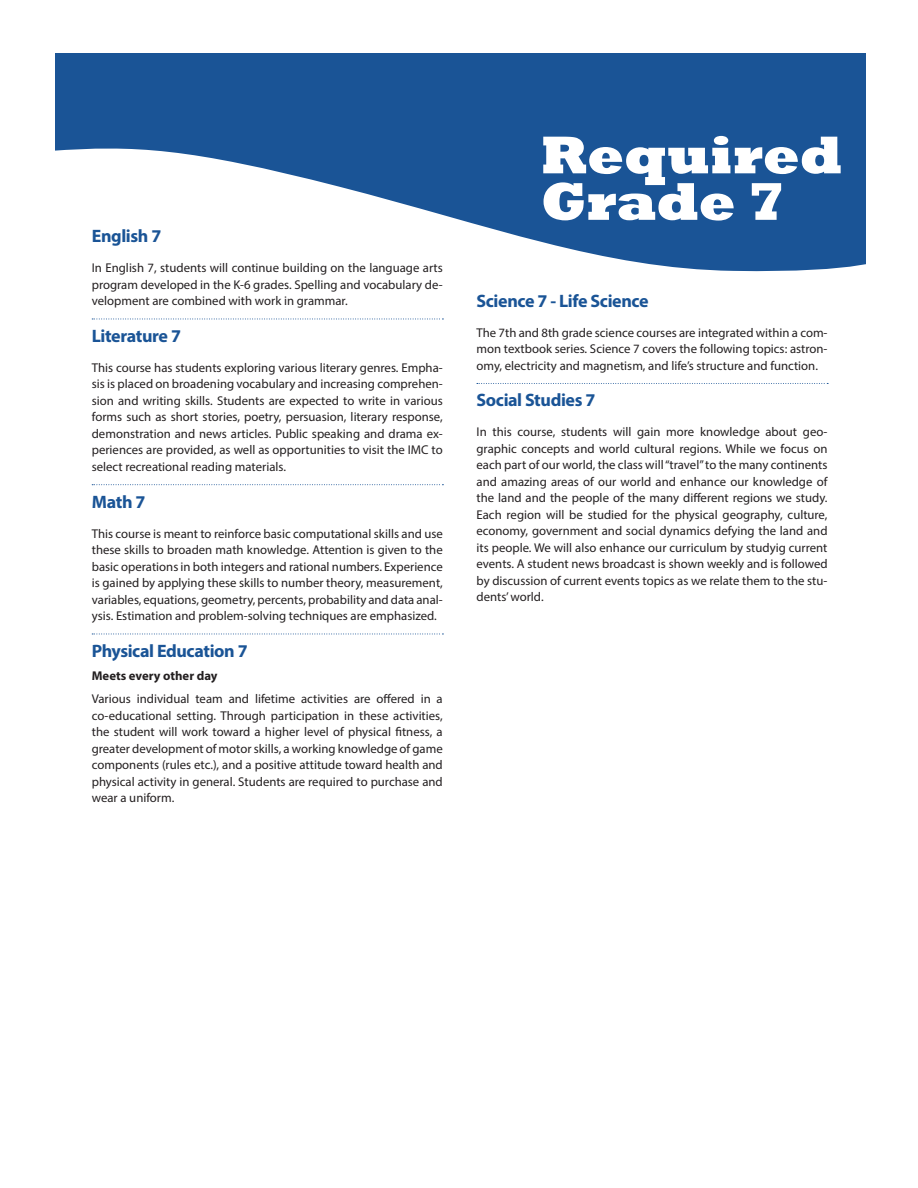
<style>
.page{position:relative;width:918px;height:1188px;background:#fff}
.page>*{position:absolute;margin:0;border:0;box-sizing:border-box;transform-origin:0 0}
.t1{font:800 54px/46.5px "Rockwell";color:#fff}
.Header_New{font:700 18px "Myriad Pro";letter-spacing:-.02em;color:#1a5496}
.Description_Body_New{font:12.75px/16.5px "Myriad Pro";color:#231f20;text-align:justify}
.Description_Body_New-2{font:700 12.75px "Myriad Pro";color:#231f20}
</style>
<div class="page">
<div style="left:55px;top:54px;width:810px;height:337px;background:#1a5496"></div>
<svg style="left:55px;top:145px;width:811px;height:490px;fill:#fff"></svg>
<svg style="left:92px;top:319px;width:351px;height:1px"></svg>
<svg style="left:92px;top:484px;width:351px;height:1px"></svg>
<svg style="left:92px;top:634px;width:351px;height:1px"></svg>
<svg style="left:477px;top:383px;width:351px;height:1px"></svg>
<p class="Header_New" style="left:92px;top:224px;width:71px">English 7</p>
<p class="Description_Body_New" style="left:92px;top:259px;width:353px">In English 7, students will continue building on the language arts program developed in the K-6 grades. Spelling and vocabulary de&shy;velopment are combined with work in grammar.</p>
<p class="Header_New" style="left:92px;top:324px;width:91px">Literature 7</p>
<p class="Description_Body_New" style="left:92px;top:359px;width:353px">This course has students exploring various literary genres. Empha&shy;sis is placed on broadening vocabulary and increasing comprehen&shy;sion and writing skills. Students are expected to write in various forms such as short stories, poetry, persuasion, literary response, demonstration and news articles. Public speaking and drama ex&shy;periences are provided, as well as opportunities to visit the IMC to select recreational reading materials.</p>
<p class="Header_New" style="left:92px;top:490px;width:55px">Math 7</p>
<p class="Description_Body_New" style="left:92px;top:525px;width:353px">This course is meant to reinforce basic computational skills and use these skills to broaden math knowledge. Attention is given to the basic operations in both integers and rational numbers. Experience is gained by applying these skills to number theory, measurement, variables, equations, geometry, percents, probability and data anal&shy;ysis. Estimation and problem-solving techniques are emphasized.</p>
<p class="Header_New" style="left:92px;top:639px;width:157px">Physical Education 7</p>
<p class="Description_Body_New-2" style="left:92px;top:667px;width:127px">Meets every other day</p>
<p class="Description_Body_New" style="left:92px;top:691px;width:353px">Various individual team and lifetime activities are offered in a co-educational setting. Through participation in these activities, the student will work toward a higher level of physical fitness, a greater development of motor skills, a working knowledge of game components (rules etc.), and a positive attitude toward health and physical activity in general. Students are required to purchase and wear a uniform.</p>
<p class="t1" style="left:541px;top:133px;width:303px">Required<br>Grade 7</p>
<p class="Header_New" style="left:477px;top:289px;width:174px">Science 7 - Life Science</p>
<p class="Description_Body_New" style="left:477px;top:324px;width:353px">The 7th and 8th grade science courses are integrated within a com&shy;mon textbook series. Science 7 covers the following topics: astron&shy;omy, electricity and magnetism, and life’s structure and function.</p>
<p class="Header_New" style="left:477px;top:389px;width:120px">Social Studies 7</p>
<p class="Description_Body_New" style="left:477px;top:424px;width:353px">In this course, students will gain more knowledge about geo&shy;graphic concepts and world cultural regions. While we focus on each part of our world, the class will “travel” to the many continents and amazing areas of our world and enhance our knowledge of the land and the people of the many different regions we study.<br>Each region will be studied for the physical geography, culture, economy, government and social dynamics defying the land and its people. We will also enhance our curriculum by studyig current events. A student news broadcast is shown weekly and is followed by discussion of current events topics as we relate them to the stu&shy;dents’ world.</p>
</div>
